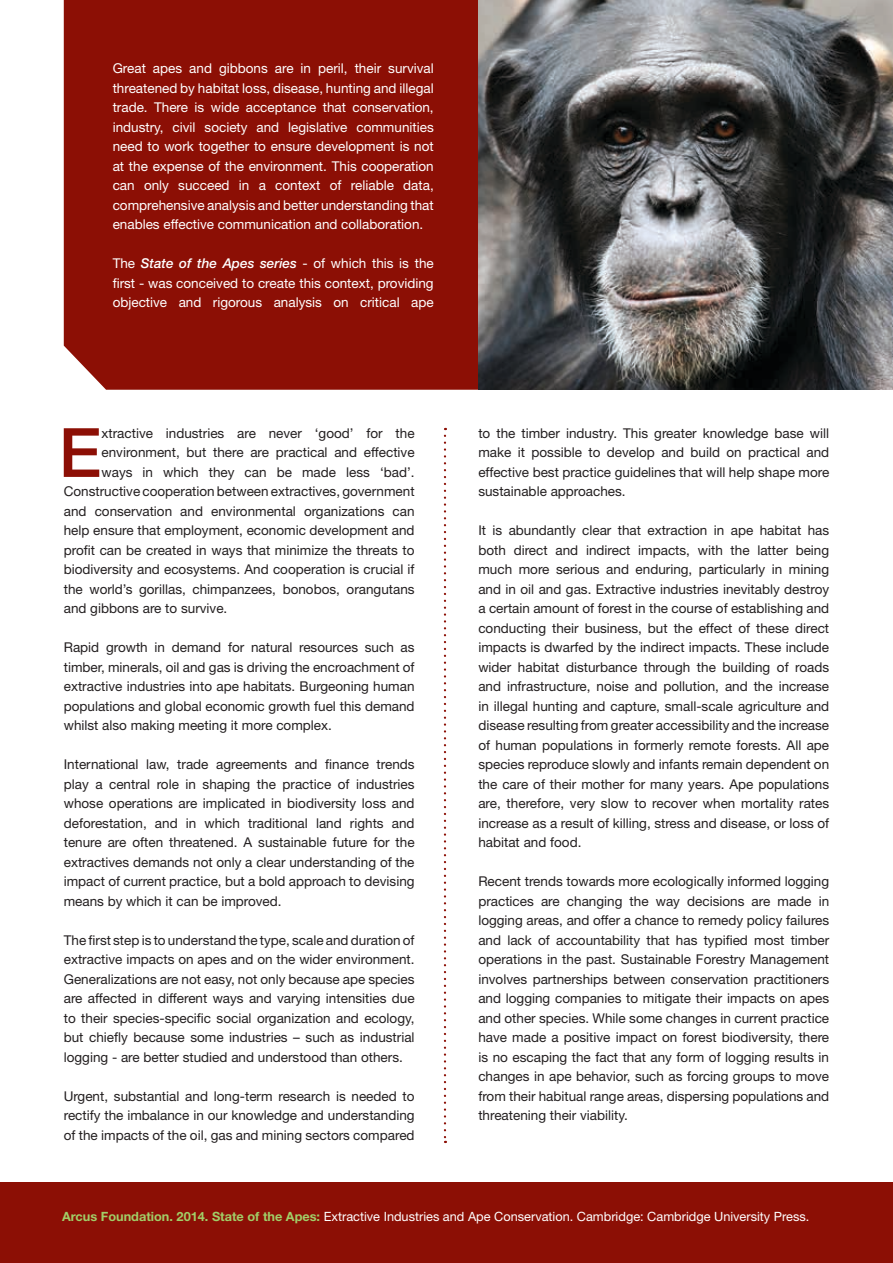
<style>
.page{position:relative;width:893px;height:1263px;background:#fff}
.page>*{position:absolute;margin:0;border:0;box-sizing:border-box;transform-origin:0 0}
.t1{font:500 68.1px "Helvetica Neue LT Std";color:#8c0f05}
.t2{font:13.5px/19.5px "Helvetica Neue LT Std";color:#231f20;text-align:justify}
.t3{font:13.5px/19.5px "Helvetica Neue LT Std";color:#fff;text-align:justify}
.t4{font:12.75px "Helvetica Neue LT Std";color:#fff}
.s1{font-weight:500;font-style:italic}
.s2{font-weight:700;color:#a1cf68}
</style>
<div class="page">
<div style="left:64px;top:0;width:414px;height:390px;background:#8c0f05"></div>
<div style="left:0;top:1183px;width:893px;height:80px;background:#8c0f05"></div>
<img style="left:478px;top:0;width:415px;height:390px">
<svg style="left:444px;top:436px;width:2px;height:707px"></svg>
<p class="t3" style="left:113px;top:59px;width:323px">Great apes and gibbons are in peril, their survival threatened by habitat loss, disease, hunting and illegal trade. There is wide acceptance that conservation, industry, civil society and legislative communities need to work together to ensure development is not at the expense of the environment. This cooperation can only succeed in a context of reliable data, comprehensive analysis and better understanding that enables effective communication and collaboration.</p>
<p class="t3" style="left:113px;top:254px;width:323px">The <span class="s1">State of the Apes series</span> - of which this is the first - was conceived to create this context, providing objective and rigorous analysis on critical ape</p>
<h1 class="t1" style="left:59px;top:412px;width:44px">E</h1>
<p class="t2" style="left:102px;top:423px;width:315px">xtractive industries are never ‘good’ for the</p>
<p class="t2" style="left:102px;top:443px;width:315px">environment, but there are practical and effective</p>
<p class="t2" style="left:102px;top:462px;width:315px">ways in which they can be made less ‘bad’.</p>
<p class="t2" style="left:64px;top:482px;width:352px">Constructive cooperation between extractives, government</p>
<p class="t2" style="left:64px;top:501px;width:352px">and conservation and environmental organizations can</p>
<p class="t2" style="left:64px;top:521px;width:352px">help ensure that employment, economic development and</p>
<p class="t2" style="left:64px;top:540px;width:352px">profit can be created in ways that minimize the threats to</p>
<p class="t2" style="left:64px;top:560px;width:352px">biodiversity and ecosystems. And cooperation is crucial if</p>
<p class="t2" style="left:64px;top:579px;width:352px">the world’s gorillas, chimpanzees, bonobos, orangutans</p>
<p class="t2" style="left:64px;top:599px;width:165px">and gibbons are to survive.</p>
<p class="t2" style="left:64px;top:638px;width:352px">Rapid growth in demand for natural resources such as timber, minerals, oil and gas is driving the encroachment of extractive industries into ape habitats. Burgeoning human populations and global economic growth fuel this demand whilst also making meeting it more complex.</p>
<p class="t2" style="left:64px;top:755px;width:352px">International law, trade agreements and finance trends play a central role in shaping the practice of industries whose operations are implicated in biodiversity loss and deforestation, and in which traditional land rights and tenure are often threatened. A sustainable future for the extractives demands not only a clear understanding of the impact of current practice, but a bold approach to devising means by which it can be improved.</p>
<p class="t2" style="left:64px;top:930px;width:352px">The first step is to understand the type, scale and duration of extractive impacts on apes and on the wider environment.<br>Generalizations are not easy, not only because ape species are affected in different ways and varying intensities due to their species-specific social organization and ecology, but chiefly because some industries – such as industrial logging - are better studied and understood than others.</p>
<p class="t2" style="left:64px;top:1086px;width:352px">Urgent, substantial and long-term research is needed to rectify the imbalance in our knowledge and understanding of the impacts of the oil, gas and mining sectors compared</p>
<p class="t2" style="left:478px;top:423px;width:352px">to the timber industry. This greater knowledge base will make it possible to develop and build on practical and effective best practice guidelines that will help shape more sustainable approaches.</p>
<p class="t2" style="left:478px;top:520px;width:352px">It is abundantly clear that extraction in ape habitat has both direct and indirect impacts, with the latter being much more serious and enduring, particularly in mining and in oil and gas. Extractive industries inevitably destroy a certain amount of forest in the course of establishing and conducting their business, but the effect of these direct impacts is dwarfed by the indirect impacts. These include wider habitat disturbance through the building of roads and infrastructure, noise and pollution, and the increase in illegal hunting and capture, small-scale agriculture and disease resulting from greater accessibility and the increase of human populations in formerly remote forests. All ape species reproduce slowly and infants remain dependent on the care of their mother for many years. Ape populations are, therefore, very slow to recover when mortality rates increase as a result of killing, stress and disease, or loss of habitat and food.</p>
<p class="t2" style="left:478px;top:871px;width:352px">Recent trends towards more ecologically informed logging practices are changing the way decisions are made in logging areas, and offer a chance to remedy policy failures and lack of accountability that has typified most timber operations in the past. Sustainable Forestry Management involves partnerships between conservation practitioners and logging companies to mitigate their impacts on apes and other species. While some changes in current practice have made a positive impact on forest biodiversity, there is no escaping the fact that any form of logging results in changes in ape behavior, such as forcing groups to move from their habitual range areas, dispersing populations and threatening their viability.</p>
<p class="t4" style="left:62px;top:1209px;width:749px"><span class="s2">Arcus Foundation. 2014. State of the Apes:</span> Extractive Industries and Ape Conservation. Cambridge: Cambridge University Press.</p>
</div>
